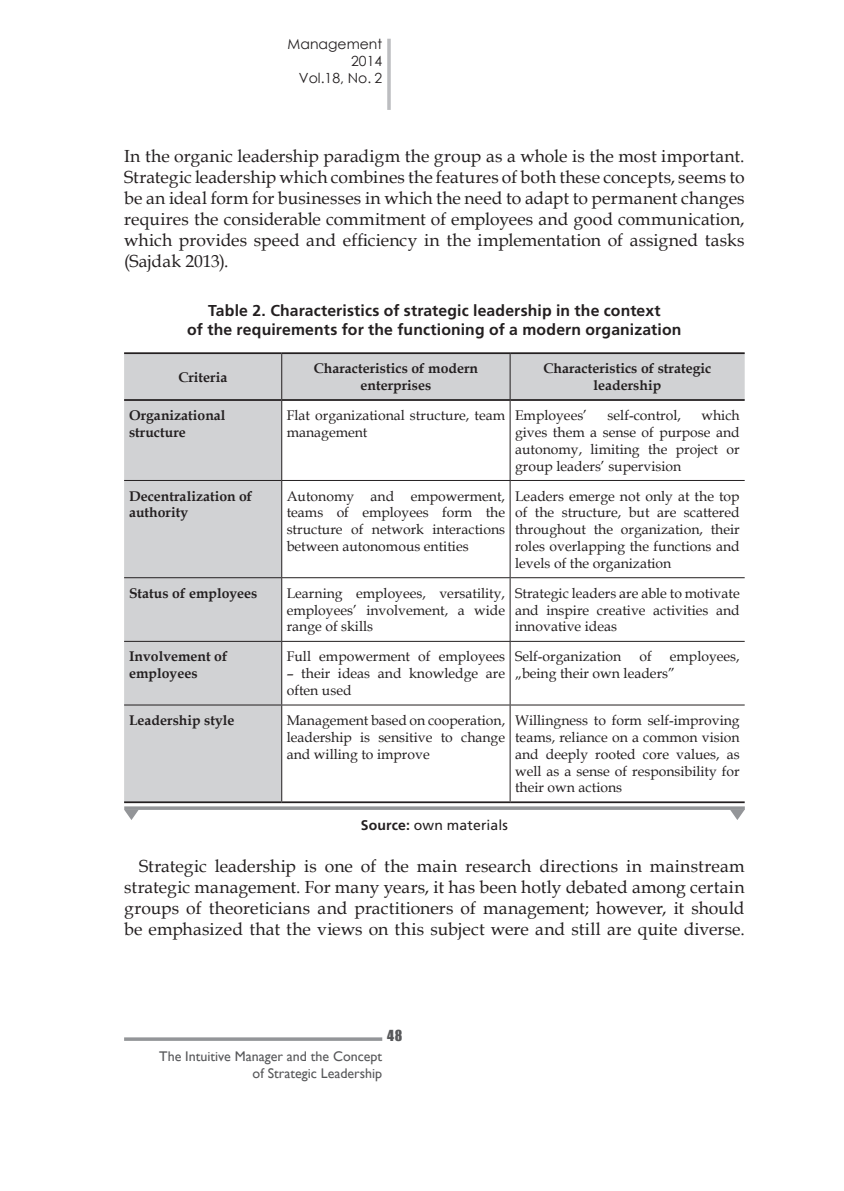
<style>
.page{position:relative;width:844px;height:1191px;background:#fff}
.page>*{position:absolute;margin:0;border:0;box-sizing:border-box;transform-origin:0 0}
.tekst_glowny{font:17.5px/21px "Book Antiqua";letter-spacing:.005em;color:#231f20;text-align:justify}
.tytul_tabeli{font:700 15.75px/18.9px "Frutiger LT Pro";letter-spacing:.01em;color:#231f20;text-align:center}
.Normalny{font:14px/16.8px "Book Antiqua";color:#231f20;text-align:justify}
.Normalny-2{font:700 14px/16.8px "Book Antiqua";color:#231f20;text-align:center}
.t1{font:14px/16.8px "Gill Sans";color:#57585a;text-align:right}
.t2{font:14px/16.8px "Century Gothic";color:#231f20;text-align:right}
.Nagłówek_2{font:700 14px/16.8px "Book Antiqua";color:#231f20}
.zrodlo_-_do_tabeli{font:14px "Frutiger LT Pro";letter-spacing:.01em;color:#231f20}
.t3{font:14px "Impact";color:#57585a}
.s1{font-weight:700}
</style>
<div class="page">
<hr style="left:124px;top:1037px;width:258px;height:3px;background:#939598">
<hr style="left:387px;top:39px;width:3px;height:71px;background:#bcbdc0">
<svg style="left:124px;top:806px;width:620px;height:4px;background:#a0a1a4"></svg>
<svg style="left:124px;top:809px;width:15px;height:11px"></svg>
<svg style="left:729px;top:809px;width:15px;height:11px"></svg>
<svg style="left:124px;top:354px;width:620px;height:447px"></svg>
<hr style="left:281px;top:354px;width:1px;height:45px;background:#231f20">
<hr style="left:509px;top:354px;width:1px;height:45px;background:#231f20">
<hr style="left:281px;top:401px;width:1px;height:79px;background:#231f20">
<hr style="left:509px;top:401px;width:1px;height:79px;background:#231f20">
<hr style="left:124px;top:480px;width:158px;height:1px;background:#231f20">
<hr style="left:282px;top:480px;width:228px;height:1px;background:#231f20">
<hr style="left:281px;top:481px;width:1px;height:96px;background:#231f20">
<hr style="left:510px;top:480px;width:234px;height:1px;background:#231f20">
<hr style="left:509px;top:481px;width:1px;height:96px;background:#231f20">
<hr style="left:124px;top:577px;width:158px;height:1px;background:#231f20">
<hr style="left:282px;top:577px;width:228px;height:1px;background:#231f20">
<hr style="left:281px;top:578px;width:1px;height:63px;background:#231f20">
<hr style="left:510px;top:577px;width:234px;height:1px;background:#231f20">
<hr style="left:509px;top:578px;width:1px;height:63px;background:#231f20">
<hr style="left:124px;top:641px;width:158px;height:1px;background:#231f20">
<hr style="left:282px;top:641px;width:228px;height:1px;background:#231f20">
<hr style="left:281px;top:642px;width:1px;height:62px;background:#231f20">
<hr style="left:510px;top:641px;width:234px;height:1px;background:#231f20">
<hr style="left:509px;top:642px;width:1px;height:62px;background:#231f20">
<hr style="left:124px;top:704px;width:158px;height:1px;background:#231f20">
<hr style="left:282px;top:704px;width:228px;height:1px;background:#231f20">
<hr style="left:281px;top:705px;width:1px;height:96px;background:#231f20">
<hr style="left:510px;top:704px;width:234px;height:1px;background:#231f20">
<hr style="left:509px;top:705px;width:1px;height:96px;background:#231f20">
<hr style="left:124px;top:352px;width:158px;height:2px;background:#231f20">
<hr style="left:282px;top:352px;width:228px;height:2px;background:#231f20">
<hr style="left:510px;top:352px;width:234px;height:2px;background:#231f20">
<hr style="left:124px;top:399px;width:158px;height:2px;background:#231f20">
<hr style="left:282px;top:399px;width:228px;height:2px;background:#231f20">
<hr style="left:510px;top:399px;width:234px;height:2px;background:#231f20">
<hr style="left:124px;top:801px;width:158px;height:2px;background:#231f20">
<hr style="left:282px;top:801px;width:228px;height:2px;background:#231f20">
<hr style="left:510px;top:801px;width:234px;height:2px;background:#231f20">
<p class="t2" style="left:287px;top:36px;width:96px">Management<br>2014<br>Vol.18, No. 2</p>
<p class="tekst_glowny" style="left:124px;top:145px;width:622px">In the organic leadership paradigm the group as a whole is the most important.<br>Strategic leadership which combines the features of both these concepts, seems to be an ideal form for businesses in which the need to adapt to permanent changes requires the considerable commitment of employees and good communication, which provides speed and efficiency in the implementation of assigned tasks (Sajdak 2013).</p>
<p class="tytul_tabeli" style="left:187px;top:302px;width:495px">Table 2. Characteristics of strategic leadership in the context<br>of the requirements for the functioning of a modern organization</p>
<p class="Normalny-2" style="left:178px;top:368px;width:50px">Criteria</p>
<p class="Normalny-2" style="left:314px;top:360px;width:166px">Characteristics of modern enterprises</p>
<p class="Normalny-2" style="left:543px;top:360px;width:169px">Characteristics of strategic leadership</p>
<p class="Nagłówek_2" style="left:129px;top:407px;width:98px">Organizational structure</p>
<p class="Normalny" style="left:286px;top:406px;width:220px">Flat organizational structure, team management</p>
<p class="Normalny" style="left:515px;top:406px;width:74px">Employees’</p>
<p class="Normalny" style="left:607px;top:406px;width:75px">self-control,</p>
<p class="Normalny" style="left:515px;top:406px;width:226px;text-indent:186px">which gives them a sense of purpose and autonomy, limiting the project or group leaders’ supervision</p>
<p class="Normalny-2" style="left:129px;top:487px;width:125px;text-align:left">Decentralization of authority</p>
<p class="Normalny" style="left:286px;top:487px;width:220px">Autonomy and empowerment, teams of employees form the structure of network interactions between autonomous entities</p>
<p class="Normalny" style="left:515px;top:487px;width:226px">Leaders emerge not only at the top of the structure, but are scattered throughout the organization, their roles overlapping the functions and levels of the organization</p>
<p class="Normalny-2" style="left:129px;top:584px;width:130px">Status of employees</p>
<p class="Normalny" style="left:286px;top:584px;width:220px">Learning employees, versatility, employees’ involvement, a wide range of skills</p>
<p class="Normalny" style="left:515px;top:584px;width:226px">Strategic leaders are able to motivate and inspire creative activities and innovative ideas</p>
<p class="Normalny-2" style="left:129px;top:648px;width:100px;text-align:left">Involvement of employees</p>
<p class="Normalny" style="left:286px;top:648px;width:220px">Full empowerment of employees</p>
<p class="Normalny" style="left:515px;top:648px;width:108px">Self-organization</p>
<p class="Normalny" style="left:639px;top:648px;width:14px">of</p>
<p class="Normalny" style="left:515px;top:648px;width:226px;text-indent:155px">employees, „being their own leaders”</p>
<p class="Normalny" style="left:286px;top:665px;width:220px">– their ideas and knowledge are often used</p>
<p class="Normalny-2" style="left:129px;top:712px;width:107px">Leadership style</p>
<p class="Normalny" style="left:286px;top:711px;width:220px">Management based on cooperation, leadership is sensitive to change and willing to improve</p>
<p class="Normalny" style="left:515px;top:711px;width:226px">Willingness to form self-improving teams, reliance on a common vision and deeply rooted core values, as well as a sense of responsibility for their own actions</p>
<p class="zrodlo_-_do_tabeli" style="left:360px;top:816px;width:149px"><span class="s1">Source:</span> own materials</p>
<p class="tekst_glowny" style="left:124px;top:855px;width:622px;text-indent:15px">Strategic leadership is one of the main research directions in mainstream strategic management. For many years, it has been hotly debated among certain groups of theoreticians and practitioners of management; however, it should be emphasized that the views on this subject were and still are quite diverse.</p>
<p class="t3" style="left:387px;top:1024px;width:17px">48</p>
<p class="t1" style="left:159px;top:1048px;width:224px">The Intuitive Manager and the Concept of Strategic Leadership</p>
</div>
